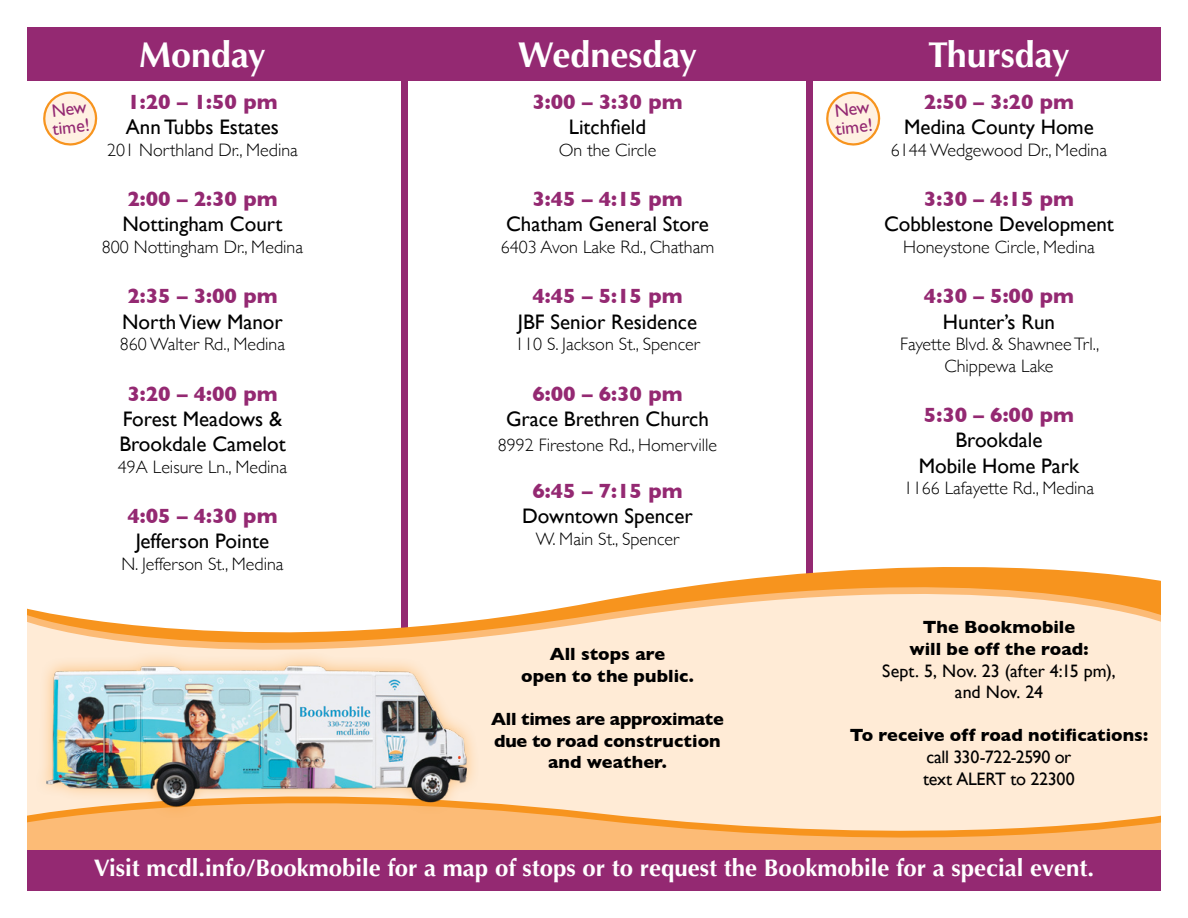
<style>
.page{position:relative;width:1188px;height:918px;background:#fff}
.page>*{position:absolute;margin:0;border:0;box-sizing:border-box;transform-origin:0 0}
.t1{font:700 36px "Optima";color:#fff}
.t2{font:700 24px "Optima";color:#fff}
.t3{font:21px/25.2px "Gill Sans";color:#000;text-align:center}
.t4{font:700 21px "Gill Sans";color:#942972}
.t5{font:300 18px/21.6px "Gill Sans";color:#000;text-align:center}
.t6{font:700 18px/21.6px "Gill Sans";color:#000;text-align:center}
.t7{font:18px/21.6px "Gill Sans";letter-spacing:-.01em;color:#000;text-align:center}
.t8{font:18px/18px "Gill Sans";color:#942972}
</style>
<div class="page">
<div style="left:807px;top:27px;width:6px;height:864px;background:#942972"></div>
<div style="left:402px;top:27px;width:6px;height:864px;background:#942972"></div>
<svg style="left:27px;top:559px;width:1134px;height:215px;fill:#ffebd6"></svg>
<div style="left:27px;top:774px;width:1134px;height:7px;background:#ffebd6"></div>
<svg style="left:27px;top:781px;width:1134px;height:69px;background:#fdce9b"></svg>
<div style="left:27px;top:27px;width:1134px;height:54px;background:#942972"></div>
<div style="left:27px;top:850px;width:1134px;height:41px;background:#942972"></div>
<div style="left:33px;top:651px;width:448px;height:169px;background:#f7941e;opacity:.5"></div>
<img style="left:40px;top:662px;width:432px;height:145px">
<svg style="left:43px;top:91px;width:54px;height:55px"></svg>
<svg style="left:826px;top:91px;width:54px;height:55px"></svg>
<h1 class="t1" style="left:139px;top:34px;width:128px">Monday</h1>
<h1 class="t1" style="left:518px;top:34px;width:181px">Wednesday</h1>
<h1 class="t1" style="left:928px;top:34px;width:143px">Thursday</h1>
<p class="t4" style="left:532px;top:85px;width:152px">3:00 – 3:30 pm</p>
<p class="t3" style="left:569px;top:114px;width:79px">Litchfield</p>
<p class="t5" style="left:559px;top:138px;width:99px">On the Circle</p>
<p class="t4" style="left:532px;top:182px;width:152px">3:45 – 4:15 pm</p>
<p class="t3" style="left:506px;top:211px;width:204px">Chatham General Store</p>
<p class="t5" style="left:501px;top:235px;width:215px">6403 Avon Lake Rd., Chatham</p>
<p class="t4" style="left:532px;top:280px;width:152px">4:45 – 5:15 pm</p>
<p class="t3" style="left:518px;top:309px;width:181px">JBF Senior Residence</p>
<p class="t5" style="left:515px;top:333px;width:186px">110 S. Jackson St., Spencer</p>
<p class="t4" style="left:532px;top:377px;width:152px">6:00 – 6:30 pm</p>
<p class="t3" style="left:506px;top:406px;width:204px">Grace Brethren Church</p>
<p class="t5" style="left:498px;top:433px;width:221px">8992 Firestone Rd., Homerville</p>
<p class="t4" style="left:532px;top:474px;width:152px">6:45 – 7:15 pm</p>
<p class="t3" style="left:522px;top:503px;width:172px">Downtown Spencer</p>
<p class="t5" style="left:536px;top:527px;width:145px">W. Main St., Spencer</p>
<p class="t4" style="left:127px;top:85px;width:152px">1:20 – 1:50 pm</p>
<p class="t3" style="left:126px;top:114px;width:155px">Ann Tubbs Estates</p>
<p class="t5" style="left:107px;top:138px;width:192px">201 Northland Dr., Medina</p>
<p class="t4" style="left:127px;top:182px;width:152px">2:00 – 2:30 pm</p>
<p class="t3" style="left:122px;top:211px;width:162px">Nottingham Court</p>
<p class="t5" style="left:102px;top:235px;width:203px">800 Nottingham Dr., Medina</p>
<p class="t4" style="left:127px;top:280px;width:152px">2:35 – 3:00 pm</p>
<p class="t3" style="left:122px;top:309px;width:162px">North View Manor</p>
<p class="t5" style="left:120px;top:333px;width:167px">860 Walter Rd., Medina</p>
<p class="t4" style="left:127px;top:377px;width:152px">3:20 – 4:00 pm</p>
<p class="t3" style="left:119px;top:406px;width:168px;text-align:left">Forest Meadows &amp;<br>Brookdale Camelot</p>
<p class="t5" style="left:118px;top:455px;width:171px">49A Leisure Ln., Medina</p>
<p class="t4" style="left:127px;top:499px;width:152px">4:05 – 4:30 pm</p>
<p class="t3" style="left:136px;top:528px;width:135px">Jefferson Pointe</p>
<p class="t5" style="left:121px;top:552px;width:164px">N. Jefferson St., Medina</p>
<p class="t4" style="left:924px;top:85px;width:152px">2:50 – 3:20 pm</p>
<p class="t3" style="left:904px;top:114px;width:191px">Medina County Home</p>
<p class="t5" style="left:891px;top:138px;width:218px">6144 Wedgewood Dr., Medina</p>
<p class="t4" style="left:924px;top:182px;width:152px">3:30 – 4:15 pm</p>
<p class="t3" style="left:884px;top:211px;width:231px">Cobblestone Development</p>
<p class="t5" style="left:903px;top:235px;width:193px">Honeystone Circle, Medina</p>
<p class="t4" style="left:924px;top:280px;width:152px">4:30 – 5:00 pm</p>
<p class="t3" style="left:943px;top:309px;width:114px">Hunter’s Run</p>
<p class="t5" style="left:900px;top:333px;width:201px">Fayette Blvd. &amp; Shawnee Trl.,<br>Chippewa Lake</p>
<p class="t4" style="left:924px;top:398px;width:152px">5:30 – 6:00 pm</p>
<p class="t3" style="left:919px;top:427px;width:162px">Brookdale<br>Mobile Home Park</p>
<p class="t5" style="left:904px;top:477px;width:192px">1166 Lafayette Rd., Medina</p>
<p class="t8" style="left:50px;top:102px;width:39px;rotate:-6deg">New time!</p>
<p class="t8" style="left:833px;top:102px;width:39px;rotate:-6deg">New time!</p>
<p class="t6" style="left:521px;top:643px;width:174px">All stops are<br>open to the public.</p>
<p class="t6" style="left:491px;top:708px;width:234px">All times are approximate due to road construction and weather.</p>
<p class="t6" style="left:909px;top:616px;width:181px">The Bookmobile will be off the road:</p>
<p class="t7" style="left:882px;top:659px;width:235px">Sept. 5, Nov. 23 (after 4:15 pm), and Nov. 24</p>
<p class="t6" style="left:850px;top:724px;width:300px">To receive off road notifications:</p>
<p class="t7" style="left:923px;top:746px;width:153px;text-align:left">call 330-722-2590 or text ALERT to 22300</p>
<h2 class="t2" style="left:94px;top:854px;width:1002px">Visit mcdl.info/Bookmobile for a map of stops or to request the Bookmobile for a special event.</h2>
</div>
